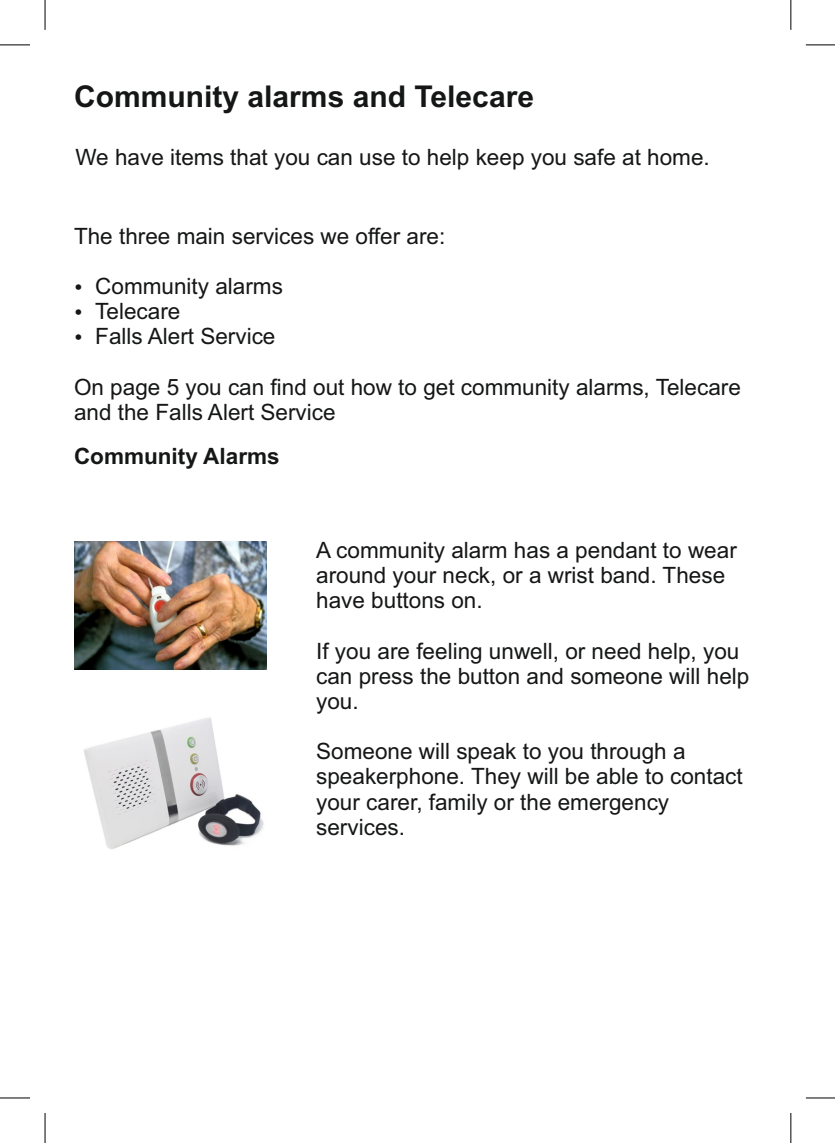
<style>
.page{position:relative;width:835px;height:1143px;background:#fff}
.page>*{position:absolute;margin:0;border:0;box-sizing:border-box;transform-origin:0 0}
.t1{font:700 30px "Arial";color:#151616}
.t2{font:22.5px/25.1px "Arial";color:#151616}
.t3{font:700 22.5px "Arial";color:#151616}
</style>
<div class="page">
<img style="left:74px;top:541px;width:192px;height:128px">
<img style="left:84px;top:717px;width:180px;height:132px">
<hr style="left:0;top:1097px;width:30px;height:1px;background:#000">
<hr style="left:45px;top:1112px;width:1px;height:30px;background:#000">
<hr style="left:0;top:45px;width:30px;height:1px;background:#000">
<hr style="left:45px;top:0;width:1px;height:30px;background:#000">
<svg style="left:805px;top:45px;width:29px;height:1px"></svg>
<hr style="left:790px;top:0;width:1px;height:30px;background:#000">
<svg style="left:805px;top:1097px;width:29px;height:1px"></svg>
<hr style="left:790px;top:1112px;width:1px;height:30px;background:#000">
<h1 class="t1" style="left:74px;top:86px;width:461px">Community alarms and Telecare</h1>
<p class="t2" style="left:75px;top:146px;width:635px">We have items that you can use to help keep you safe at home.</p>
<p class="t2" style="left:74px;top:226px;width:372px">The three main services we offer are:</p>
<p class="t2" style="left:95px;top:276px;width:189px">Community alarms<br>Telecare<br>Falls Alert Service</p>
<p class="t2" style="left:74px;top:376px;width:668px">On page 5 you can find out how to get community alarms, Telecare and the Falls Alert Service</p>
<p class="t3" style="left:74px;top:448px;width:207px">Community Alarms</p>
<p class="t2" style="left:316px;top:539px;width:422px">A community alarm has a pendant to wear around your neck, or a wrist band. These have buttons on.</p>
<p class="t2" style="left:316px;top:640px;width:434px">If you are feeling unwell, or need help, you can press the button and someone will help you.</p>
<p class="t2" style="left:316px;top:740px;width:428px">Someone will speak to you through a speakerphone. They will be able to contact your carer, family or the emergency services.</p>
</div>
